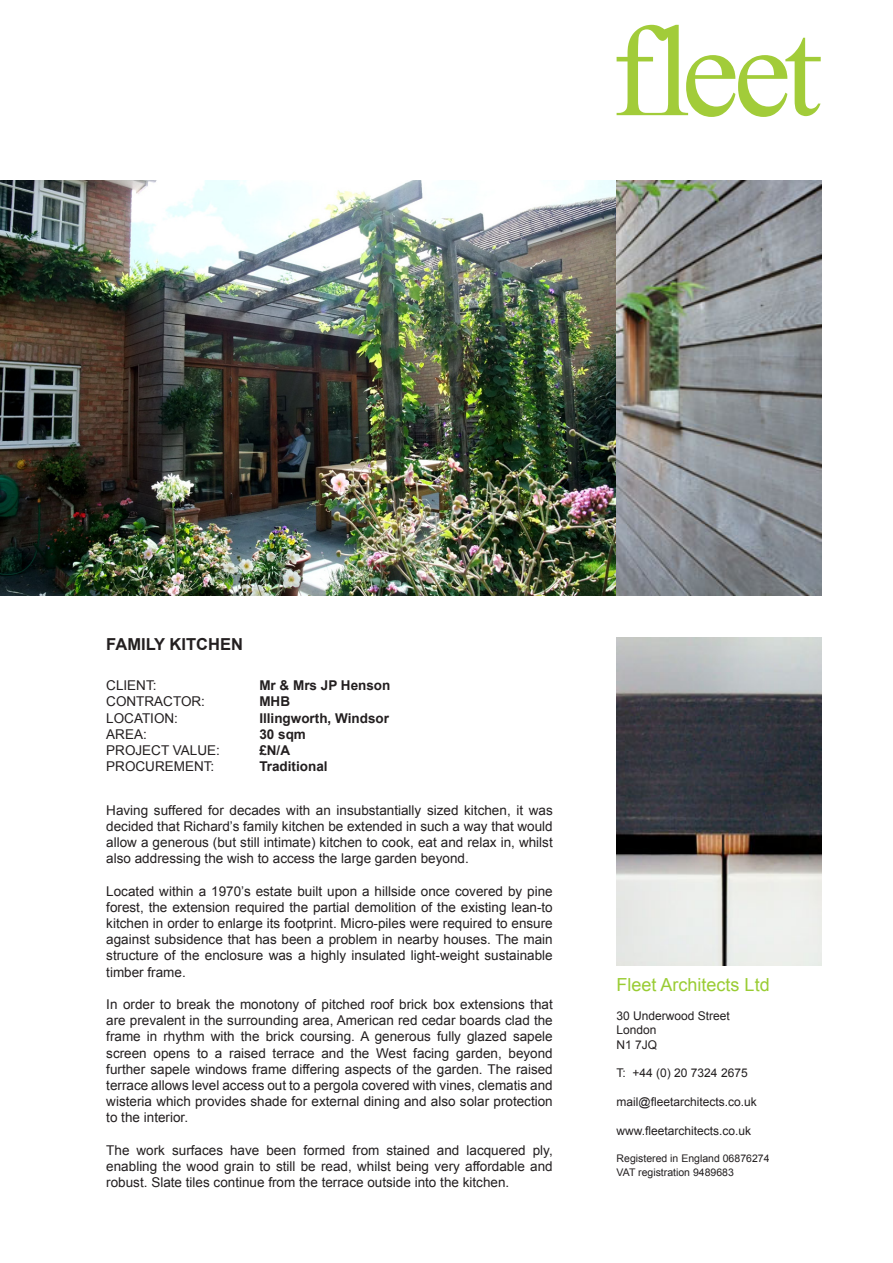
<style>
.page{position:relative;width:893px;height:1263px;background:#fff}
.page>*{position:absolute;margin:0;border:0;box-sizing:border-box;transform-origin:0 0}
.t1{font:18px "Arial";color:#9c3}
.t2{font:700 16.5px "Arial";color:#231f20}
.t3{font:13.5px/16.2px "Arial";color:#231f20;text-align:justify}
.t4{font:700 13.5px "Arial";color:#231f20}
.t5{font:12px/14.4px "Arial";color:#231f20}
.t6{font:10.5px/14.4px "Arial";color:#231f20}
</style>
<div class="page">
<svg style="left:617px;top:25px;width:204px;height:92px"></svg>
<img style="left:617px;top:638px;width:205px;height:327px">
<img style="left:0;top:181px;width:821px;height:414px">
<p class="t2" style="left:106px;top:633px;width:138px">FAMILY KITCHEN</p>
<p class="t3" style="left:106px;top:677px;width:52px">CLIENT:</p>
<p class="t3" style="left:106px;top:694px;width:100px">CONTRACTOR:</p>
<p class="t3" style="left:106px;top:710px;width:73px">LOCATION:</p>
<p class="t3" style="left:106px;top:726px;width:42px">AREA:</p>
<p class="t3" style="left:106px;top:742px;width:115px">PROJECT VALUE:</p>
<p class="t3" style="left:106px;top:758px;width:110px">PROCUREMENT:</p>
<p class="t4" style="left:259px;top:677px;width:133px">Mr &amp; Mrs JP Henson</p>
<p class="t4" style="left:259px;top:693px;width:32px">MHB</p>
<p class="t4" style="left:259px;top:709px;width:131px">Illingworth, Windsor</p>
<p class="t4" style="left:259px;top:725px;width:48px">30 sqm</p>
<p class="t4" style="left:259px;top:741px;width:32px">£N/A</p>
<p class="t4" style="left:259px;top:758px;width:70px">Traditional</p>
<p class="t3" style="left:106px;top:802px;width:448px">Having suffered for decades with an insubstantially sized kitchen, it was decided that Richard’s family kitchen be extended in such a way that would allow a generous (but still intimate) kitchen to cook, eat and relax in, whilst also addressing the wish to access the large garden beyond.</p>
<p class="t3" style="left:106px;top:883px;width:448px">Located within a 1970’s estate built upon a hillside once covered by pine forest, the extension required the partial demolition of the existing lean-to kitchen in order to enlarge its footprint. Micro-piles were required to ensure against subsidence that has been a problem in nearby houses. The main structure of the enclosure was a highly insulated light-weight sustainable timber frame.</p>
<p class="t3" style="left:106px;top:996px;width:448px">In order to break the monotony of pitched roof brick box extensions that are prevalent in the surrounding area, American red cedar boards clad the frame in rhythm with the brick coursing. A generous fully glazed sapele screen opens to a raised terrace and the West facing garden, beyond further sapele windows frame differing aspects of the garden. The raised terrace allows level access out to a pergola covered with vines, clematis and wisteria which provides shade for external dining and also solar protection to the interior.</p>
<p class="t3" style="left:106px;top:1142px;width:448px">The work surfaces have been formed from stained and lacquered ply, enabling the wood grain to still be read, whilst being very affordable and robust. Slate tiles continue from the terrace outside into the kitchen.</p>
<h1 class="t1" style="left:617px;top:973px;width:155px">Fleet Architects Ltd</h1>
<p class="t5" style="left:617px;top:1008px;width:115px">30 Underwood Street<br>London<br>N1 7JQ</p>
<p class="t5" style="left:617px;top:1066px;width:133px">T: +44 (0) 20 7324 2675</p>
<p class="t5" style="left:617px;top:1095px;width:142px">mail@fleetarchitects.co.uk</p>
<p class="t5" style="left:617px;top:1123px;width:136px">www.fleetarchitects.co.uk</p>
<p class="t6" style="left:617px;top:1151px;width:154px">Registered in England 06876274<br>VAT registration 9489683</p>
</div>
